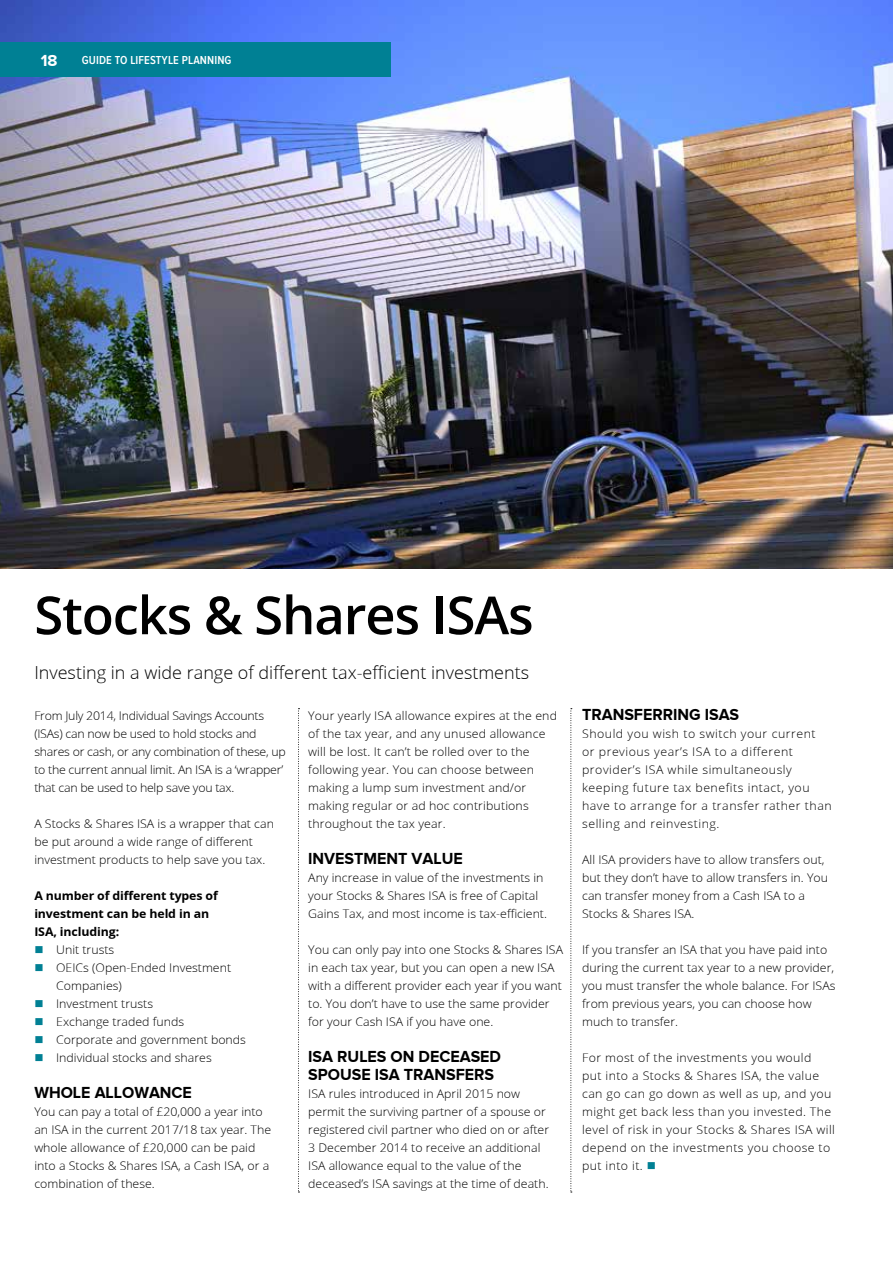
<style>
.page{position:relative;width:893px;height:1263px;background:#fff}
.page>*{position:absolute;margin:0;border:0;box-sizing:border-box;transform-origin:0 0}
.t1{font:600 52.5px "Open Sans";letter-spacing:-.02em;color:#000}
.t2{font:300 18px "Open Sans";color:#000}
.t3{font:700 16.5px/18px "Proxima Nova";color:#000}
.t4{font:700 16.5px "Proxima Nova";color:#fff}
.t5{font:300 12px/18px "Open Sans";color:#000}
.t6{font:300 12px/18px "Open Sans";letter-spacing:.03em;color:#000}
.t7{font:300 12px/18px "Open Sans";letter-spacing:.04em;color:#000}
.t8{font:300 12px/18px "Open Sans";letter-spacing:-.02em;color:#000}
.t9{font:700 12px/18px "Open Sans";letter-spacing:-.01em;color:#000}
.t10{font:600 12px "Proxima Nova Cond";letter-spacing:.01em;color:#fff}
.s1{color:#008094}
</style>
<div class="page">
<img style="left:0;top:0;width:893px;height:568px">
<div style="left:0;top:42px;width:390px;height:34px;background:#008094"></div>
<svg style="left:298px;top:708px;width:1px;height:484px"></svg>
<svg style="left:570px;top:708px;width:2px;height:484px"></svg>
<h3 class="t4" style="left:41px;top:51px;width:18px">18</h3>
<p class="t10" style="left:82px;top:55px;width:151px">GUIDE TO LIFESTYLE PLANNING</p>
<h1 class="t1" style="left:34px;top:579px;width:501px">Stocks &amp; Shares ISAs</h1>
<h2 class="t2" style="left:34px;top:660px;width:496px">Investing in a wide range of different tax-efficient investments</h2>
<p class="t8" style="left:34px;top:706px;width:253px">From July 2014, Individual Savings Accounts (ISAs) can now be used to hold stocks and shares or cash, or any combination of these, up to the current annual limit. An ISA is a ‘wrapper’ that can be used to help save you tax.</p>
<p class="t5" style="left:34px;top:814px;width:241px">A Stocks &amp; Shares ISA is a wrapper that can be put around a wide range of different investment products to help save you tax.</p>
<p class="t9" style="left:34px;top:886px;width:185px">A number of different types of investment can be held in an<br>ISA, including:</p>
<p class="t5" style="left:34px;top:940px;width:82px"><span class="s1">■</span> Unit trusts</p>
<p class="t5" style="left:56px;top:958px;width:176px;text-indent:-22px"><span class="s1">■</span> OEICs (Open-Ended Investment<br>Companies)</p>
<p class="t5" style="left:34px;top:994px;width:120px"><span class="s1">■</span> Investment trusts</p>
<p class="t5" style="left:34px;top:1012px;width:151px"><span class="s1">■</span> Exchange traded funds</p>
<p class="t5" style="left:34px;top:1030px;width:213px"><span class="s1">■</span> Corporate and government bonds</p>
<p class="t5" style="left:34px;top:1048px;width:179px"><span class="s1">■</span> Individual stocks and shares</p>
<h3 class="t3" style="left:34px;top:1083px;width:159px">WHOLE ALLOWANCE</h3>
<p class="t5" style="left:34px;top:1102px;width:238px">You can pay a total of £20,000 a year into an ISA in the current 2017/18 tax year. The whole allowance of £20,000 can be paid into a Stocks &amp; Shares ISA, a Cash ISA, or a combination of these.</p>
<p class="t5" style="left:308px;top:706px;width:250px">Your yearly ISA allowance expires at the end of the tax year, and any unused allowance will be lost. It can’t be rolled over to the following year. You can choose between making a lump sum investment and/or making regular or ad hoc contributions throughout the tax year.</p>
<h3 class="t3" style="left:308px;top:849px;width:156px">INVESTMENT VALUE</h3>
<p class="t5" style="left:308px;top:868px;width:240px">Any increase in value of the investments in your Stocks &amp; Shares ISA is free of Capital<br>Gains Tax, and most income is tax-efficient.</p>
<p class="t5" style="left:308px;top:940px;width:256px">You can only pay into one Stocks &amp; Shares ISA in each tax year, but you can open a new ISA with a different provider each year if you want to. You don’t have to use the same provider for your Cash ISA if you have one.</p>
<h3 class="t3" style="left:308px;top:1047px;width:194px">ISA RULES ON DECEASED<br>SPOUSE ISA TRANSFERS</h3>
<p class="t5" style="left:308px;top:1084px;width:242px">ISA rules introduced in April 2015 now permit the surviving partner of a spouse or registered civil partner who died on or after 3 December 2014 to receive an additional ISA allowance equal to the value of the deceased’s ISA savings at the time of death.</p>
<h3 class="t3" style="left:582px;top:705px;width:159px">TRANSFERRING ISAS</h3>
<p class="t7" style="left:582px;top:724px;width:251px">Should you wish to switch your current<br>or previous year’s ISA to a different provider’s ISA while simultaneously keeping future tax benefits intact, you have to arrange for a transfer rather than selling and reinvesting.</p>
<p class="t5" style="left:582px;top:850px;width:247px">All ISA providers have to allow transfers out, but they don’t have to allow transfers in. You can transfer money from a Cash ISA to a Stocks &amp; Shares ISA.</p>
<p class="t5" style="left:582px;top:940px;width:255px">If you transfer an ISA that you have paid into during the current tax year to a new provider, you must transfer the whole balance. For ISAs from previous years, you can choose how much to transfer.</p>
<p class="t6" style="left:582px;top:1048px;width:254px">For most of the investments you would<br>put into a Stocks &amp; Shares ISA, the value can go can go down as well as up, and you might get back less than you invested. The level of risk in your Stocks &amp; Shares ISA will depend on the investments you choose to put into it. <span class="s1">■</span></p>
</div>
